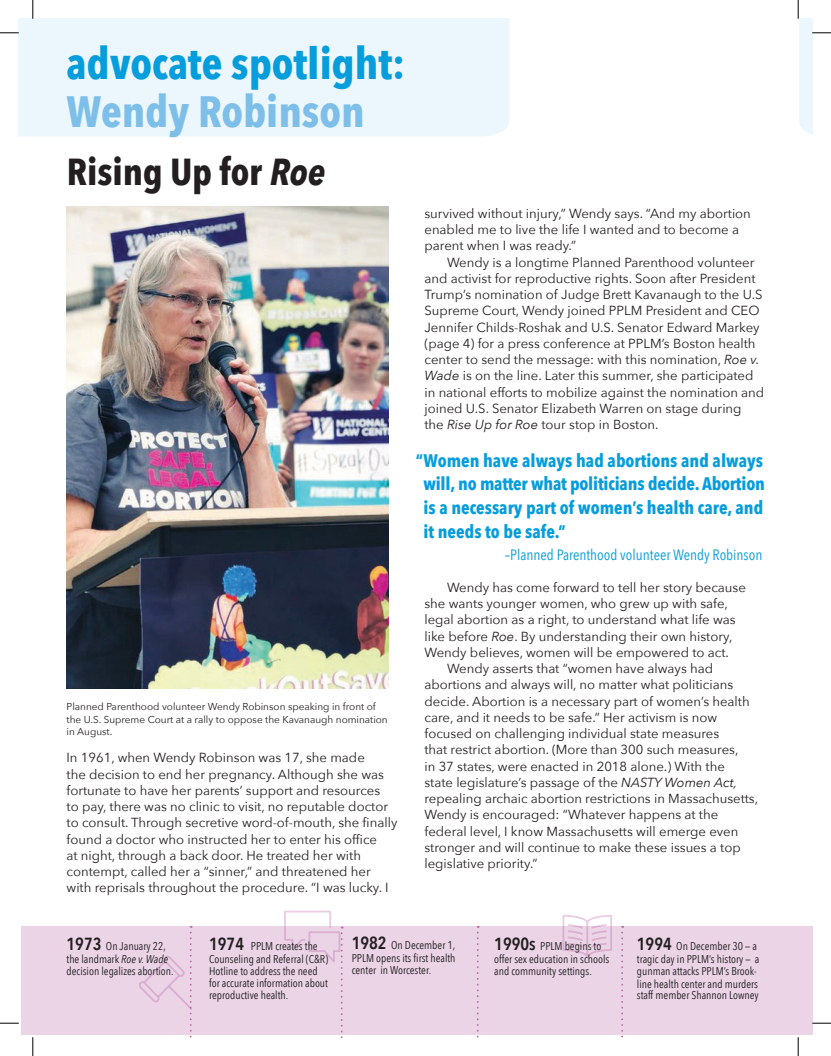
<style>
.page{position:relative;width:831px;height:1056px;background:#fff}
.page>*{position:absolute;margin:0;border:0;box-sizing:border-box;transform-origin:0 0}
.t1{font:700 43.75px "Avenir Next Condensed";color:#069ddc}
.t2{font:700 43.75px "Avenir Next Condensed";color:#7ebfe9}
.t3{font:700 37.5px "Avenir Next Condensed";color:#231f20}
.t4{font:700 18.12px/23.8px "Avenir Next Condensed";color:#069ddc;text-align:justify}
.t5{font:15px "Avenir Next Condensed";color:#069ddc}
.t6{font:13.12px/16.2px "Avenir Next";color:#231f20}
.t7{font:11.25px/12.5px "Avenir Next Condensed";color:#231f20}
.t8{font:10px/12.5px "Avenir Next";color:#231f20}
.s1{font-style:italic}
.s2{font-weight:600;font-size:17.5px}
</style>
<div class="page">
<div style="left:798px;top:926px;width:14px;height:108px;background:#ead4e6"></div>
<div style="left:19px;top:19px;width:490px;height:117px;background:#ebf7fc"></div>
<img style="left:67px;top:206px;width:321px;height:482px">
<div style="left:22px;top:926px;width:776px;height:108px;background:#ead4e6"></div>
<svg style="left:477px;top:926px;width:1px;height:111px"></svg>
<svg style="left:621px;top:926px;width:2px;height:111px"></svg>
<svg style="left:137px;top:926px;width:56px;height:111px"></svg>
<svg style="left:562px;top:915px;width:50px;height:43px"></svg>
<svg style="left:283px;top:910px;width:60px;height:127px"></svg>
<svg style="left:0;top:32px;width:19px;height:2px"></svg>
<svg style="left:0;top:1022px;width:19px;height:2px"></svg>
<svg style="left:812px;top:1022px;width:19px;height:2px"></svg>
<svg style="left:32px;top:0;width:2px;height:19px"></svg>
<svg style="left:32px;top:1037px;width:2px;height:19px"></svg>
<svg style="left:797px;top:0;width:34px;height:135px"></svg>
<svg style="left:797px;top:1037px;width:2px;height:19px"></svg>
<h1 class="t1" style="left:67px;top:37px;width:340px">advocate spotlight:</h1>
<h1 class="t2" style="left:67px;top:84px;width:300px">Wendy Robinson</h1>
<h2 class="t3" style="left:67px;top:148px;width:260px">Rising Up for <span class="s1">Roe</span></h2>
<p class="t8" style="left:67px;top:700px;width:323px">Planned Parenthood volunteer Wendy Robinson speaking in front of the U.S. Supreme Court at a rally to oppose the Kavanaugh nomination in August.</p>
<p class="t6" style="left:67px;top:749px;width:332px">In 1961, when Wendy Robinson was 17, she made<br>the decision to end her pregnancy. Although she was fortunate to have her parents’ support and resources<br>to pay, there was no clinic to visit, no reputable doctor to consult. Through secretive word-of-mouth, she finally found a doctor who instructed her to enter his office<br>at night, through a back door. He treated her with contempt, called her a “sinner,” and threatened her with reprisals throughout the procedure. “I was lucky. I</p>
<p class="t6" style="left:424px;top:205px;width:328px">survived without injury,” Wendy says. “And my abortion enabled me to live the life I wanted and to become a parent when I was ready.”</p>
<p class="t6" style="left:424px;top:253px;width:341px;text-indent:22px">Wendy is a longtime Planned Parenthood volunteer and activist for reproductive rights. Soon after President Trump’s nomination of Judge Brett Kavanaugh to the U.S Supreme Court, Wendy joined PPLM President and CEO Jennifer Childs-Roshak and U.S. Senator Edward Markey (page 4) for a press conference at PPLM’s Boston health center to send the message: with this nomination, <span class="s1">Roe v.<br>Wade</span> is on the line. Later this summer, she participated in national efforts to mobilize against the nomination and joined U.S. Senator Elizabeth Warren on stage during<br>the <span class="s1">Rise Up for Roe</span> tour stop in Boston.</p>
<h3 class="t4" style="left:423px;top:448px;width:343px;text-indent:-8px">“Women have always had abortions and always will, no matter what politicians decide. Abortion is a necessary part of women’s health care, and it needs to be safe.”</h3>
<p class="t5" style="left:505px;top:542px;width:259px">–Planned Parenthood volunteer Wendy Robinson</p>
<p class="t6" style="left:447px;top:578px;width:300px">Wendy has come forward to tell her story because</p>
<p class="t6" style="left:424px;top:595px;width:305px">she wants younger women, who grew up with safe,</p>
<p class="t6" style="left:424px;top:611px;width:313px">legal abortion as a right, to understand what life was</p>
<p class="t6" style="left:424px;top:627px;width:309px">like before <span class="s1">Roe</span>. By understanding their own history,</p>
<p class="t6" style="left:424px;top:643px;width:306px">Wendy believes, women will be empowered to act.</p>
<p class="t6" style="left:447px;top:660px;width:268px">Wendy asserts that “women have always had</p>
<p class="t6" style="left:424px;top:676px;width:310px">abortions and always will, no matter what politicians</p>
<p class="t6" style="left:424px;top:692px;width:327px">decide. Abortion is a necessary part of women’s health</p>
<p class="t6" style="left:424px;top:708px;width:294px">care, and it needs to be safe.” Her activism is now</p>
<p class="t6" style="left:424px;top:725px;width:296px">focused on challenging individual state measures</p>
<p class="t6" style="left:424px;top:741px;width:315px">that restrict abortion. (More than 300 such measures,</p>
<p class="t6" style="left:424px;top:757px;width:302px">in 37 states, were enacted in 2018 alone.) With the</p>
<p class="t6" style="left:424px;top:773px;width:314px">state legislature’s passage of the <span class="s1">NASTY Women Act,</span></p>
<p class="t6" style="left:424px;top:790px;width:335px">repealing archaic abortion restrictions in Massachusetts,</p>
<p class="t6" style="left:424px;top:806px;width:295px">Wendy is encouraged: “Whatever happens at the</p>
<p class="t6" style="left:424px;top:822px;width:315px">federal level, I know Massachusetts will emerge even</p>
<p class="t6" style="left:424px;top:838px;width:318px">stronger and will continue to make these issues a top</p>
<p class="t6" style="left:424px;top:855px;width:115px">legislative priority.”</p>
<p class="t7" style="left:67px;top:939px;width:109px"><span class="s2">1973</span> On January 22, the landmark <span class="s1">Roe v. Wade </span>decision legalizes abortion.</p>
<p class="t7" style="left:209px;top:939px;width:120px"><span class="s2">1974</span> PPLM creates the<br>Counseling and Referral (C&amp;R)<br>Hotline to address the need</p>
<p class="t7" style="left:209px;top:976px;width:120px">for accurate information about reproductive health.</p>
<p class="t7" style="left:352px;top:938px;width:105px;text-align:justify"><span class="s2">1982</span> On December 1, PPLM opens its first health center in Worcester.</p>
<p class="t7" style="left:494px;top:939px;width:117px"><span class="s2">1990s</span> PPLM begins to offer sex education in schools and community settings.</p>
<p class="t7" style="left:637px;top:939px;width:124px"><span class="s2">1994</span> On December 30 — a tragic day in PPLM’s history — a gunman attacks PPLM’s Brook&shy;line health center and murders</p>
<p class="t7" style="left:637px;top:988px;width:123px">staff member Shannon Lowney</p>
</div>
